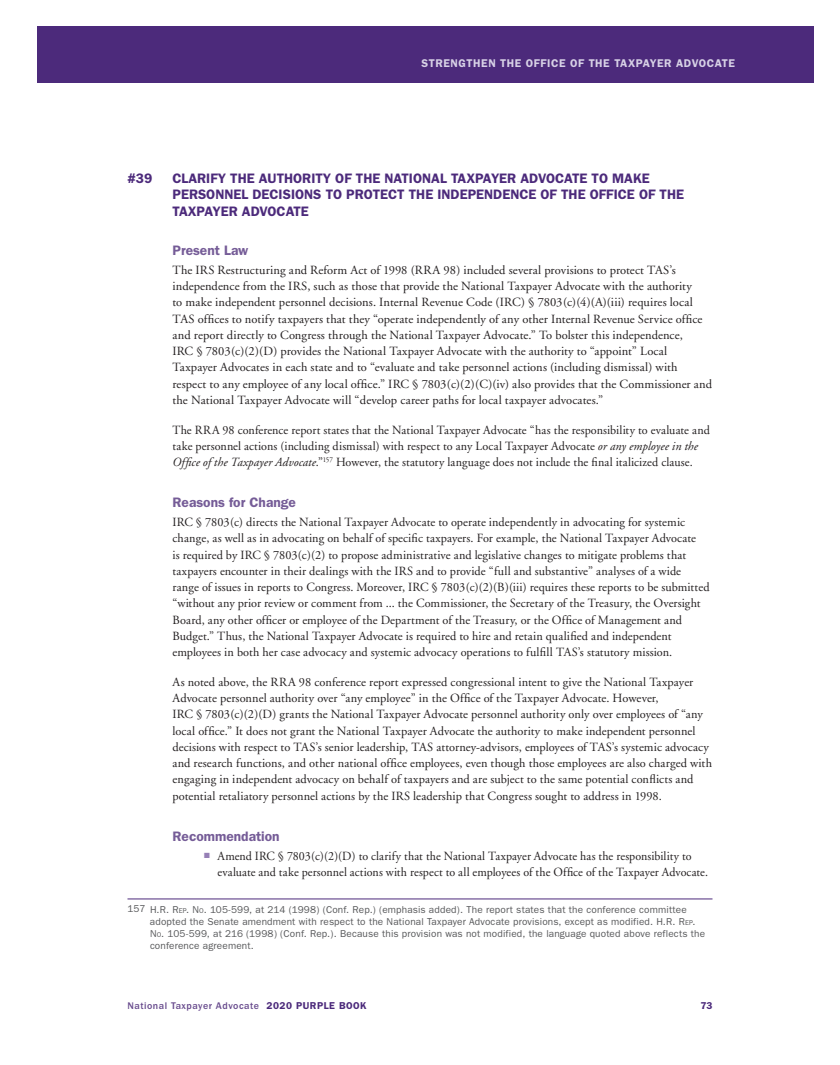
<style>
.page{position:relative;width:840px;height:1065px;background:#fff}
.page>*{position:absolute;margin:0;border:0;box-sizing:border-box;transform-origin:0 0}
.t1{font:600 13.75px/16.5px "Franklin Gothic";color:#4c2a7b}
.t2{font:600 13.75px "Franklin Gothic";color:#755c97}
.t3{font:12.5px/16.2px "Adobe Garamond";letter-spacing:.005em;color:#231f20}
.t4{font:12.5px/16.2px "Adobe Garamond";letter-spacing:.005em;color:#231f20;scale:.96 1}
.t5{font:600 11.25px "Franklin Gothic";letter-spacing:.05em;color:#d7d1e6}
.t6{font:10px/12px "Franklin Gothic";letter-spacing:.015em;color:#57585a}
.t7{font:500 10px "Franklin Gothic";letter-spacing:.05em;color:#684b8d}
.t8{font:600 10px "Franklin Gothic";color:#4c2a7b}
.s1{font-style:italic}
.s2{color:#967fb6}
.s3{font-style:inherit}
.s4{font-size:7px}
.s5{font-weight:600;color:#4c2a7b}
</style>
<div class="page">
<div style="left:38px;top:26px;width:776px;height:56px;background:#4c2a7b"></div>
<hr style="left:128px;top:899px;width:584px;height:1px;background:#4c2a7b">
<p class="t5" style="left:422px;top:57px;width:9px">Stre</p>
<p class="t5" style="left:451px;top:57px;width:17px">ngthe</p>
<p class="t5" style="left:488px;top:57px;width:20px">n the</p>
<p class="t5" style="left:526px;top:57px;width:29px">Office</p>
<p class="t5" style="left:570px;top:57px;width:27px">of the</p>
<p class="t5" style="left:614px;top:57px;width:44px">Taxpayer</p>
<p class="t5" style="left:676px;top:57px;width:9px">Advoc</p>
<p class="t5" style="left:715px;top:57px;width:15px">ate</p>
<p class="t1" style="left:128px;top:170px;width:26px">#39</p>
<p class="t1" style="left:173px;top:170px;width:513px">CLARIFY THE AUTHORITY OF THE NATIONAL TAXPAYER ADVOCATE TO MAKE<br>PERSONN EL DECISIONS TO PROTECT THE INDEPENDENCE OF THE OFFICE OF THE<br>TAXPAYER ADVOCATE</p>
<p class="t2" style="left:172px;top:242px;width:77px">Present Law</p>
<p class="t3" style="left:172px;top:262px;width:541px">The IRS Restructuring and Reform Act of 1998 (RRA 98) included several provisions to protect TAS’s independence from the IRS, such as those that provide the National Taxpayer Advocate with the authority<br>to make independent personnel decisions. Internal Revenue Code (IRC) § 7803(c)(4)(A)(iii) requires local TAS offices to notify taxpayers that they “operate independently of any other Internal Revenue Service office and report directly to Congress through the National Taxpayer Advocate.” To bolster this independence,<br>IRC § 7803(c)(2)(D) provides the National Taxpayer Advocate with the authority to “appoint” Local Taxpayer Advocates in each state and to “evaluate and take personnel actions (including dismissal) with respect to any employee of any local office.” IRC § 7803(c)(2)(C)(iv) also provides that the Commissioner and the National Taxpayer Advocate will “develop career paths for local taxpayer advocates.”</p>
<p class="t3" style="left:172px;top:422px;width:539px">The RRA 98 conference report states that the National Taxpayer Advocate “has the responsibility to evaluate and take personnel actions (including dismissal) with respect to any Local Taxpayer Advocate <span class="s1">or any employee in the<br>Office of the Taxpayer Advocate</span>.”<sup>157</sup> However, the statutory language does not include the final italicized clause.</p>
<p class="t2" style="left:172px;top:494px;width:125px">Reasons for Change</p>
<p class="t3" style="left:172px;top:514px;width:539px">IRC § 7803(c) directs the National Taxpayer Advocate to operate independently in advocating for systemic change, as well as in advocating on behalf of specific taxpayers. For example, the National Taxpayer Advocate<br>is required by IRC § 7803(c)(2) to propose administrative and legislative changes to mitigate problems that taxpayers encounter in their dealings with the IRS and to provide “full and substantive” analyses of a wide range of issues in reports to Congress. Moreover, IRC § 7803(c)(2)(B)(iii) requires these reports to be submitted “without any prior review or comment from ... the Commissioner, the Secretary of the Treasury, the Oversight Board, any other officer or employee of the Department of the Treasury, or the Office of Management and Budget.” Thus, the National Taxpayer Advocate is required to hire and retain qualified and independent employees in both her case advocacy and systemic advocacy operations to fulfill TAS’s statutory mission.</p>
<p class="t3" style="left:172px;top:674px;width:541px">As noted above, the RRA 98 conference report expressed congressional intent to give the National Taxpayer Advocate personnel authority over “any employee” in the Office of the Taxpayer Advocate. However,<br>IRC § 7803(c)(2)(D) grants the National Taxpayer Advocate personnel authority only over employees of “any local office.” It does not grant the National Taxpayer Advocate the authority to make independent personnel decisions with respect to TAS’s senior leadership, TAS attorney-advisors, employees of TAS’s systemic advocacy and research functions, and other national office employees, even though those employees are also charged with engaging in independent advocacy on behalf of taxpayers and are subject to the same potential conflicts and potential retaliatory personnel actions by the IRS leadership that Congress sought to address in 1998.</p>
<p class="t2" style="left:172px;top:828px;width:109px">Recommendation</p>
<p class="t4" style="left:218px;top:848px;width:511px;text-indent:-13px"><span class="s2">■</span> Amend IRC § 7803(c)(2)(D) to clarify that the National Taxpayer Advocate has the responsibility to evaluate and take personnel actions with respect to all employees of the Office of the Taxpayer Advocate.</p>
<p class="t6" style="left:150px;top:903px;width:557px;text-indent:-22px">157 H.<span class="s3">R. R</span><span class="s4">EP</span><span class="s3">. N</span><span class="s4">O</span><span class="s3">.</span> 105-599, at 214 (1998) (Conf. Rep.) (emphasis added). The report states that the conference committee adopted the Senate amendment with respect to the National Taxpayer Advocate provisions, except as modified. H.<span class="s3">R. R</span><span class="s4">EP</span><span class="s3">.<br>N</span><span class="s4">O</span><span class="s3">.</span> 105-599, at 216 (1998) (Conf. Rep.). Because this provision was not modified, the language quoted above reflects the conference agreement.</p>
<p class="t7" style="left:128px;top:1000px;width:241px">National Taxpayer Advocate <span class="s5">2020 PURPLE BOOK</span></p>
<p class="t8" style="left:701px;top:999px;width:13px">73</p>
</div>
